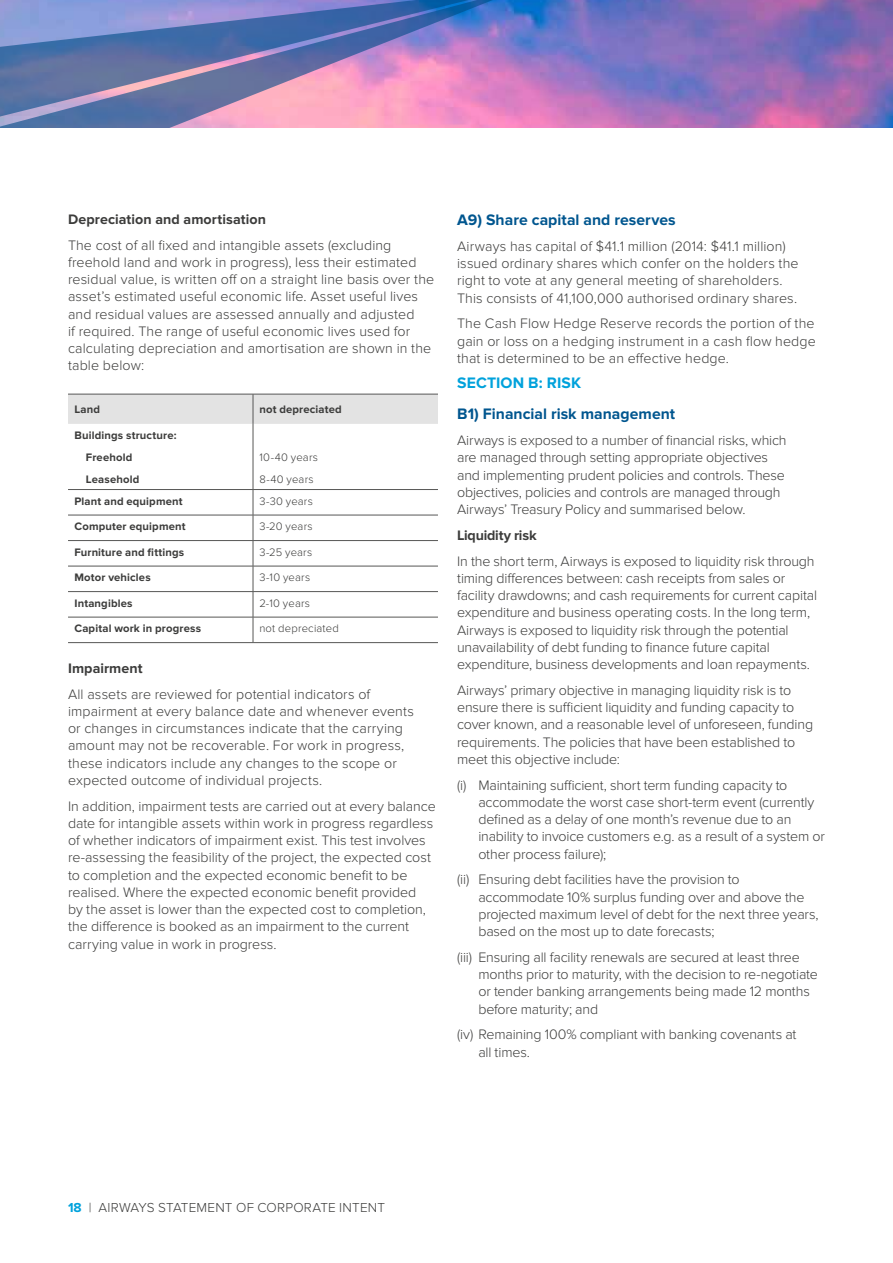
<style>
.page{position:relative;width:893px;height:1263px;background:#fff}
.page>*{position:absolute;margin:0;border:0;box-sizing:border-box;transform-origin:0 0}
.t1{font:700 15.75px "Proxima Nova";color:#00568f}
.t2{font:700 15.75px "Proxima Nova";letter-spacing:.01em;color:#00a2dc}
.t3{font:300 14.25px/17.2px "Proxima Nova";letter-spacing:-.005em;color:#3c3c3b}
.t4{font:700 14.25px "Proxima Nova";letter-spacing:.005em;color:#3c3c3b}
.t5{font:700 14.25px "Proxima Nova";letter-spacing:-.015em;color:#3c3c3b}
.t6{font:300 13.5px "Proxima Nova";letter-spacing:.015em;color:#3c3c3b}
.t7{font:700 11.25px/22px "Proxima Nova";letter-spacing:.015em;color:#3c3c3b}
.t8{font:300 11.25px/22px "Proxima Nova";letter-spacing:.015em;color:#3c3c3b}
.s1{font-weight:700;color:#00a2dc}
</style>
<div class="page">
<img style="left:525px;top:0;width:368px;height:128px">
<svg style="left:0;top:0;width:525px;height:128px;background:#b58bbd"></svg>
<svg style="left:0;top:0;width:512px;height:120px;background:#8c82b9"></svg>
<div style="left:68px;top:395px;width:370px;height:29px;background:#e3e3e3"></div>
<svg style="left:253px;top:490px;width:1px;height:152px"></svg>
<hr style="left:68px;top:394px;width:185px;height:1px;background:#575756">
<hr style="left:253px;top:394px;width:185px;height:1px;background:#575756">
<hr style="left:253px;top:394px;width:1px;height:30px;background:#575756">
<hr style="left:68px;top:515px;width:185px;height:1px;background:#575756">
<hr style="left:253px;top:515px;width:185px;height:1px;background:#575756">
<hr style="left:68px;top:540px;width:185px;height:1px;background:#575756">
<hr style="left:253px;top:540px;width:185px;height:1px;background:#575756">
<hr style="left:68px;top:566px;width:185px;height:1px;background:#575756">
<hr style="left:253px;top:566px;width:185px;height:1px;background:#575756">
<hr style="left:68px;top:591px;width:185px;height:1px;background:#575756">
<hr style="left:253px;top:591px;width:185px;height:1px;background:#575756">
<hr style="left:68px;top:617px;width:185px;height:1px;background:#575756">
<hr style="left:253px;top:617px;width:185px;height:1px;background:#575756">
<hr style="left:68px;top:642px;width:185px;height:1px;background:#575756">
<hr style="left:253px;top:642px;width:185px;height:1px;background:#575756">
<hr style="left:68px;top:489px;width:185px;height:1px;background:#575756">
<hr style="left:253px;top:424px;width:1px;height:65px;background:#575756">
<hr style="left:253px;top:489px;width:185px;height:1px;background:#575756">
<p class="t4" style="left:68px;top:211px;width:199px">Depreciation and amortisation</p>
<p class="t3" style="left:68px;top:236px;width:368px">The cost of all fixed and intangible assets (excluding freehold land and work in progress), less their estimated residual value, is written off on a straight line basis over the asset’s estimated useful economic life. Asset useful lives and residual values are assessed annually and adjusted<br>if required. The range of useful economic lives used for calculating depreciation and amortisation are shown in the table below:</p>
<p class="t7" style="left:74px;top:399px;width:27px">Land</p>
<p class="t7" style="left:259px;top:399px;width:84px">not depreciated</p>
<p class="t7" style="left:86px;top:425px;width:92px;text-indent:-12px">Buildings structure:<br>Freehold<br>Leasehold</p>
<p class="t8" style="left:259px;top:446px;width:60px">10-40 years<br>8-40 years</p>
<p class="t7" style="left:74px;top:490px;width:110px">Plant and equipment</p>
<p class="t8" style="left:259px;top:490px;width:55px">3-30 years</p>
<p class="t7" style="left:74px;top:516px;width:113px">Computer equipment</p>
<p class="t8" style="left:259px;top:516px;width:55px">3-20 years</p>
<p class="t7" style="left:74px;top:541px;width:111px">Furniture and fittings</p>
<p class="t8" style="left:259px;top:541px;width:54px">3-25 years</p>
<p class="t7" style="left:74px;top:567px;width:78px">Motor vehicles</p>
<p class="t8" style="left:259px;top:567px;width:52px">3-10 years</p>
<p class="t7" style="left:74px;top:592px;width:60px">Intangibles</p>
<p class="t8" style="left:259px;top:592px;width:52px">2-10 years</p>
<p class="t7" style="left:74px;top:618px;width:128px">Capital work in progress</p>
<p class="t8" style="left:259px;top:618px;width:81px">not depreciated</p>
<p class="t4" style="left:68px;top:660px;width:76px">Impairment</p>
<p class="t3" style="left:68px;top:685px;width:347px">All assets are reviewed for potential indicators of impairment at every balance date and whenever events or changes in circumstances indicate that the carrying amount may not be recoverable. For work in progress, these indicators include any changes to the scope or expected outcome of individual projects.</p>
<p class="t3" style="left:68px;top:797px;width:369px">In addition, impairment tests are carried out at every balance date for intangible assets within work in progress regardless of whether indicators of impairment exist. This test involves re-assessing the feasibility of the project, the expected cost to completion and the expected economic benefit to be realised. Where the expected economic benefit provided<br>by the asset is lower than the expected cost to completion, the difference is booked as an impairment to the current carrying value in work in progress.</p>
<p class="t1" style="left:457px;top:211px;width:220px">A9) Share capital and reserves</p>
<p class="t3" style="left:457px;top:238px;width:343px">Airways has capital of $41.1 million (2014: $41.1 million) issued ordinary shares which confer on the holders the right to vote at any general meeting of shareholders.<br>This consists of 41,100,000 authorised ordinary shares.</p>
<p class="t3" style="left:457px;top:315px;width:360px;text-align:justify">The Cash Flow Hedge Reserve records the portion of the gain or loss on a hedging instrument in a cash flow hedge that is determined to be an effective hedge.</p>
<p class="t2" style="left:457px;top:373px;width:125px">SECTION B: RISK</p>
<p class="t1" style="left:457px;top:405px;width:220px">B1) Financial risk management</p>
<p class="t3" style="left:457px;top:432px;width:331px">Airways is exposed to a number of financial risks, which are managed through setting appropriate objectives and implementing prudent policies and controls. These objectives, policies and controls are managed through Airways’ Treasury Policy and summarised below.</p>
<p class="t5" style="left:457px;top:527px;width:81px">Liquidity risk</p>
<p class="t3" style="left:457px;top:552px;width:362px">In the short term, Airways is exposed to liquidity risk through timing differences between: cash receipts from sales or facility drawdowns; and cash requirements for current capital expenditure and business operating costs. In the long term, Airways is exposed to liquidity risk through the potential unavailability of debt funding to finance future capital expenditure, business developments and loan repayments.</p>
<p class="t3" style="left:457px;top:682px;width:357px">Airways’ primary objective in managing liquidity risk is to ensure there is sufficient liquidity and funding capacity to cover known, and a reasonable level of unforeseen, funding requirements. The policies that have been established to meet this objective include:</p>
<p class="t3" style="left:478px;top:776px;width:348px;text-indent:-21px">(i) Maintaining sufficient, short term funding capacity to accommodate the worst case short-term event (currently defined as a delay of one month’s revenue due to an inability to invoice customers e.g. as a result of a system or other process failure);</p>
<p class="t3" style="left:478px;top:871px;width:342px;text-indent:-21px">(ii) Ensuring debt facilities have the provision to accommodate 10% surplus funding over and above the projected maximum level of debt for the next three years, based on the most up to date forecasts;</p>
<p class="t3" style="left:478px;top:949px;width:341px;text-indent:-21px">(iii) Ensuring all facility renewals are secured at least three months prior to maturity, with the decision to re-negotiate or tender banking arrangements being made 12 months before maturity; and</p>
<p class="t3" style="left:478px;top:1026px;width:320px;text-indent:-21px">(iv) Remaining 100% compliant with banking covenants at all times.</p>
<p class="t6" style="left:68px;top:1200px;width:318px"><span class="s1">18</span> | AIRWAYS STATEMENT OF CORPORATE INTENT</p>
</div>
